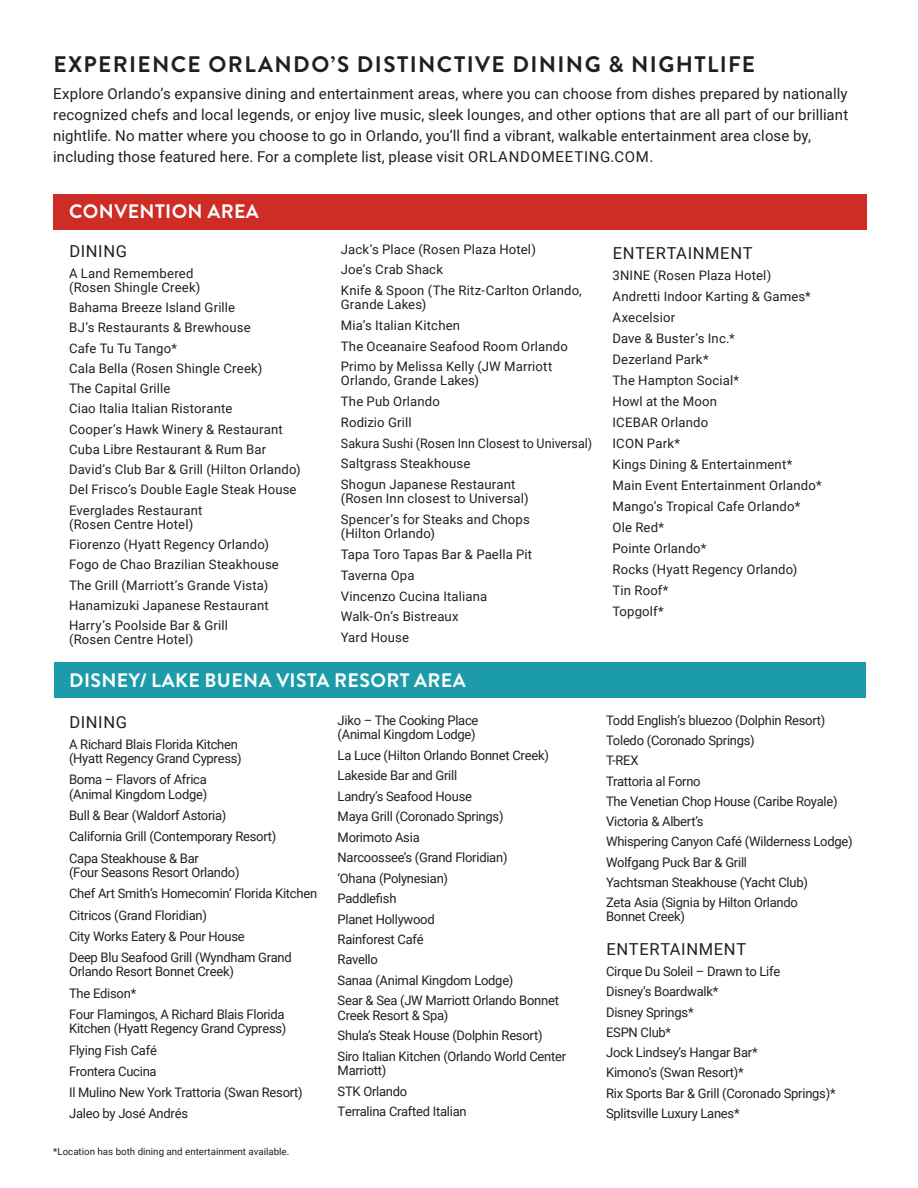
<style>
.page{position:relative;width:918px;height:1188px;background:#fff}
.page>*{position:absolute;margin:0;border:0;box-sizing:border-box;transform-origin:0 0}
.t1{font:700 22.5px "Brandon Grotesque";letter-spacing:.06em;color:#231f20}
.t2{font:700 19.5px "Brandon Grotesque";letter-spacing:.02em;color:#fff}
.t3{font:16.5px "Roboto";letter-spacing:.04em;color:#231f20}
.t4{font:15px/21px "Roboto";letter-spacing:.005em;color:#231f20}
.t5{font:13.2px/20.4px "Roboto";letter-spacing:-.02em;color:#231f20}
.t6{font:13.2px/20.2px "Roboto";letter-spacing:.01em;color:#231f20}
.t7{font:13.2px/21px "Roboto";letter-spacing:.015em;color:#231f20}
.t8{font:9.75px "Roboto";color:#231f20}
</style>
<div class="page">
<div style="left:53px;top:194px;width:813px;height:36px;background:#cd2d25"></div>
<div style="left:54px;top:662px;width:812px;height:36px;background:#1c9ca9"></div>
<h1 class="t1" style="left:53px;top:49px;width:703px">EXPERIENCE ORLANDO’S DISTINCTIVE DINING &amp; NIGHTLIFE</h1>
<p class="t4" style="left:53px;top:83px;width:797px">Explore Orlando’s expansive dining and entertainment areas, where you can choose from dishes prepared by nationally recognized chefs and local legends, or enjoy live music, sleek lounges, and other options that are all part of our brilliant nightlife. No matter where you choose to go in Orlando, you’ll find a vibrant, walkable entertainment area close by, including those featured here. For a complete list, please visit ORLANDOMEETING.COM.</p>
<h2 class="t2" style="left:69px;top:198px;width:191px">CONVENTION AREA</h2>
<p class="t3" style="left:69px;top:240px;width:59px">DINING</p>
<p class="t7" style="left:69px;top:265px;width:133px;line-height:14.2px">A Land Remembered (Rosen Shingle Creek)</p>
<p class="t6" style="left:69px;top:297px;width:233px">Bahama Breeze Island Grille<br>BJ’s Restaurants &amp; Brewhouse<br>Cafe Tu Tu Tango*<br>Cala Bella (Rosen Shingle Creek)<br>The Capital Grille<br>Ciao Italia Italian Ristorante<br>Cooper’s Hawk Winery &amp; Restaurant<br>Cuba Libre Restaurant &amp; Rum Bar<br>David’s Club Bar &amp; Grill (Hilton Orlando)<br>Del Frisco’s Double Eagle Steak House<br>Everglades Restaurant</p>
<p class="t6" style="left:69px;top:514px;width:211px">(Rosen Centre Hotel)<br>Fiorenzo (Hyatt Regency Orlando)<br>Fogo de Chao Brazilian Steakhouse<br>The Grill (Marriott’s Grande Vista)<br>Hanamizuki Japanese Restaurant<br>Harry’s Poolside Bar &amp; Grill</p>
<p class="t6" style="left:69px;top:629px;width:126px">(Rosen Centre Hotel)</p>
<p class="t7" style="left:341px;top:238px;width:243px;line-height:20.5px">Jack’s Place (Rosen Plaza Hotel)<br>Joe’s Crab Shack<br>Knife &amp; Spoon (The Ritz-Carlton Orlando,</p>
<p class="t6" style="left:341px;top:294px;width:229px;line-height:20.7px">Grande Lakes)<br>Mia’s Italian Kitchen<br>The Oceanaire Seafood Room Orlando<br>Primo by Melissa Kelly (JW Marriott</p>
<p class="t6" style="left:341px;top:370px;width:253px;line-height:20.7px">Orlando, Grande Lakes)<br>The Pub Orlando<br>Rodizio Grill<br>Sakura Sushi (Rosen Inn Closest to Universal)<br>Saltgrass Steakhouse<br>Shogun Japanese Restaurant</p>
<p class="t6" style="left:341px;top:488px;width:190px;line-height:20.7px">(Rosen Inn closest to Universal)<br>Spencer’s for Steaks and Chops</p>
<p class="t6" style="left:341px;top:523px;width:193px;line-height:20.7px">(Hilton Orlando)<br>Tapa Toro Tapas Bar &amp; Paella Pit<br>Taverna Opa<br>Vincenzo Cucina Italiana<br>Walk-On’s Bistreaux<br>Yard House</p>
<h2 class="t2" style="left:69px;top:667px;width:398px">DISNEY/ LAKE BUENA VISTA RESORT AREA</h2>
<p class="t3" style="left:69px;top:711px;width:59px">DINING</p>
<p class="t5" style="left:69px;top:736px;width:174px;line-height:14.4px">A Richard Blais Florida Kitchen (Hyatt Regency Grand Cypress)</p>
<p class="t5" style="left:69px;top:772px;width:140px;line-height:14.5px">Boma – Flavors of Africa (Animal Kingdom Lodge)</p>
<p class="t5" style="left:69px;top:804px;width:209px;line-height:21.1px">Bull &amp; Bear (Waldorf Astoria)<br>California Grill (Contemporary Resort)<br>Capa Steakhouse &amp; Bar</p>
<p class="t5" style="left:69px;top:861px;width:250px;line-height:21.1px">(Four Seasons Resort Orlando)<br>Chef Art Smith’s Homecomin’ Florida Kitchen Citricos (Grand Floridian)<br>City Works Eatery &amp; Pour House<br>Deep Blu Seafood Grill (Wyndham Grand</p>
<p class="t5" style="left:69px;top:961px;width:217px;line-height:21.1px">Orlando Resort Bonnet Creek)<br>The Edison*<br>Four Flamingos, A Richard Blais Florida</p>
<p class="t5" style="left:69px;top:1018px;width:235px;line-height:21.1px">Kitchen (Hyatt Regency Grand Cypress)<br>Flying Fish Café<br>Frontera Cucina<br>Il Mulino New York Trattoria (Swan Resort)<br>Jaleo by José Andrés</p>
<p class="t8" style="left:53px;top:1144px;width:238px">*Location has both dining and entertainment available.</p>
<p class="t5" style="left:338px;top:712px;width:142px;line-height:14.5px">Jiko – The Cooking Place (Animal Kingdom Lodge)</p>
<p class="t5" style="left:338px;top:744px;width:223px">La Luce (Hilton Orlando Bonnet Creek)<br>Lakeside Bar and Grill<br>Landry’s Seafood House<br>Maya Grill (Coronado Springs)<br>Morimoto Asia<br>Narcoossee’s (Grand Floridian)<br>‘Ohana (Polynesian)<br>Paddlefish<br>Planet Hollywood<br>Rainforest Café<br>Ravello<br>Sanaa (Animal Kingdom Lodge)<br>Sear &amp; Sea (JW Marriott Orlando Bonnet</p>
<p class="t5" style="left:338px;top:1005px;width:230px">Creek Resort &amp; Spa)<br>Shula’s Steak House (Dolphin Resort)<br>Siro Italian Kitchen (Orlando World Center</p>
<p class="t5" style="left:338px;top:1060px;width:131px">Marriott)<br>STK Orlando<br>Terralina Crafted Italian</p>
<p class="t3" style="left:613px;top:241px;width:141px">ENTERTAINMENT</p>
<p class="t7" style="left:613px;top:264px;width:211px">3NINE (Rosen Plaza Hotel)<br>Andretti Indoor Karting &amp; Games*<br>Axecelsior<br>Dave &amp; Buster’s Inc.*<br>Dezerland Park*<br>The Hampton Social*<br>Howl at the Moon<br>ICEBAR Orlando<br>ICON Park*<br>Kings Dining &amp; Entertainment*<br>Main Event Entertainment Orlando*<br>Mango’s Tropical Cafe Orlando*<br>Ole Red*<br>Pointe Orlando*<br>Rocks (Hyatt Regency Orlando)<br>Tin Roof*<br>Topgolf*</p>
<p class="t5" style="left:606px;top:709px;width:248px">Todd English’s bluezoo (Dolphin Resort)<br>Toledo (Coronado Springs)<br>T-REX<br>Trattoria al Forno<br>The Venetian Chop House (Caribe Royale)<br>Victoria &amp; Albert’s<br>Whispering Canyon Café (Wilderness Lodge)<br>Wolfgang Puck Bar &amp; Grill<br>Yachtsman Steakhouse (Yacht Club)<br>Zeta Asia (Signia by Hilton Orlando</p>
<p class="t5" style="left:606px;top:906px;width:80px">Bonnet Creek)</p>
<p class="t3" style="left:606px;top:938px;width:141px">ENTERTAINMENT</p>
<p class="t5" style="left:606px;top:961px;width:231px">Cirque Du Soleil – Drawn to Life<br>Disney’s Boardwalk*<br>Disney Springs*<br>ESPN Club*<br>Jock Lindsey’s Hangar Bar*<br>Kimono’s (Swan Resort)*<br>Rix Sports Bar &amp; Grill (Coronado Springs)*<br>Splitsville Luxury Lanes*</p>
</div>
